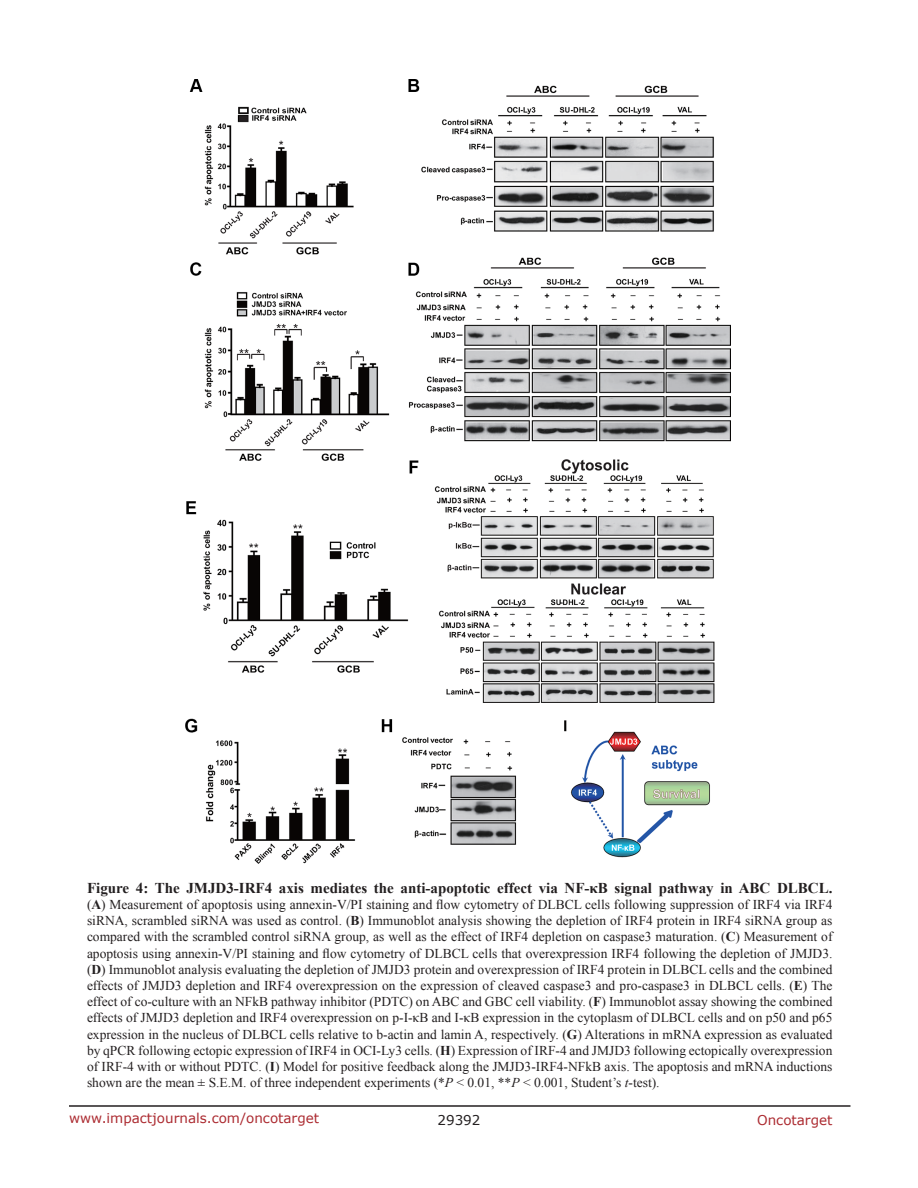
<style>
.page{position:relative;width:918px;height:1188px;background:#fff}
.page>*{position:absolute;margin:0;border:0;box-sizing:border-box;transform-origin:0 0}
.FigureText{font:700 15px "Times New Roman";color:#231f20}
.FigureText-2{font:13.5px/16.2px "Times New Roman";color:#231f20;text-align:justify}
.t1{font:13.5px "Verdana";color:#ac2b31}
.t2{font:13.5px "Verdana";color:#231f20}
.s1{font-weight:700}
.s2{font-style:italic}
</style>
<div class="page">
<hr style="left:69px;top:1105px;width:781px;height:2px;background:#231f20">
<img style="left:186px;top:80px;width:545px;height:784px">
<p class="FigureText" style="left:87px;top:877px;width:747px">Figure 4: The JMJD3-IRF4 axis mediates the anti-apoptotic effect via NF-κB signal pathway in ABC DLBCL.</p>
<p class="FigureText-2" style="left:87px;top:896px;width:747px">(<span class="s1">A</span>) Measurement of apoptosis using annexin-V/PI staining and flow cytometry of DLBCL cells following suppression of IRF4 via IRF4 siRNA, scrambled siRNA was used as control. (<span class="s1">B</span>) Immunoblot analysis showing the depletion of IRF4 protein in IRF4 siRNA group as compared with the scrambled control siRNA group, as well as the effect of IRF4 depletion on caspase3 maturation. (<span class="s1">C</span>) Measurement of apoptosis using annexin-V/PI staining and flow cytometry of DLBCL cells that overexpression IRF4 following the depletion of JMJD3. (<span class="s1">D</span>) Immunoblot analysis evaluating the depletion of JMJD3 protein and overexpression of IRF4 protein in DLBCL cells and the combined effects of JMJD3 depletion and IRF4 overexpression on the expression of cleaved caspase3 and pro-caspase3 in DLBCL cells. (<span class="s1">E</span>) The effect of co-culture with an NFkB pathway inhibitor (PDTC) on ABC and GBC cell viability. (<span class="s1">F</span>) Immunoblot assay showing the combined effects of JMJD3 depletion and IRF4 overexpression on p-I-κB and I-κB expression in the cytoplasm of DLBCL cells and on p50 and p65 expression in the nucleus of DLBCL cells relative to b-actin and lamin A, respectively. (<span class="s1">G</span>) Alterations in mRNA expression as evaluated by qPCR following ectopic expression of IRF4 in OCI-Ly3 cells. (<span class="s1">H</span>) Expression of IRF-4 and JMJD3 following ectopically overexpression of IRF-4 with or without PDTC. (<span class="s1">I</span>) Model for positive feedback along the JMJD3-IRF4-NFkB axis. The apoptosis and mRNA inductions shown are the mean ± S.E.M. of three independent experiments (*<span class="s2">P</span> &lt; 0.01, **<span class="s2">P</span> &lt; 0.001, Student’s <span class="s2">t</span>-test).</p>
<p class="t1" style="left:69px;top:1109px;width:252px">www.impactjournals.com/oncotarget</p>
<p class="t2" style="left:438px;top:1111px;width:44px">29392</p>
<p class="t1" style="left:757px;top:1111px;width:77px">Oncotarget</p>
</div>
